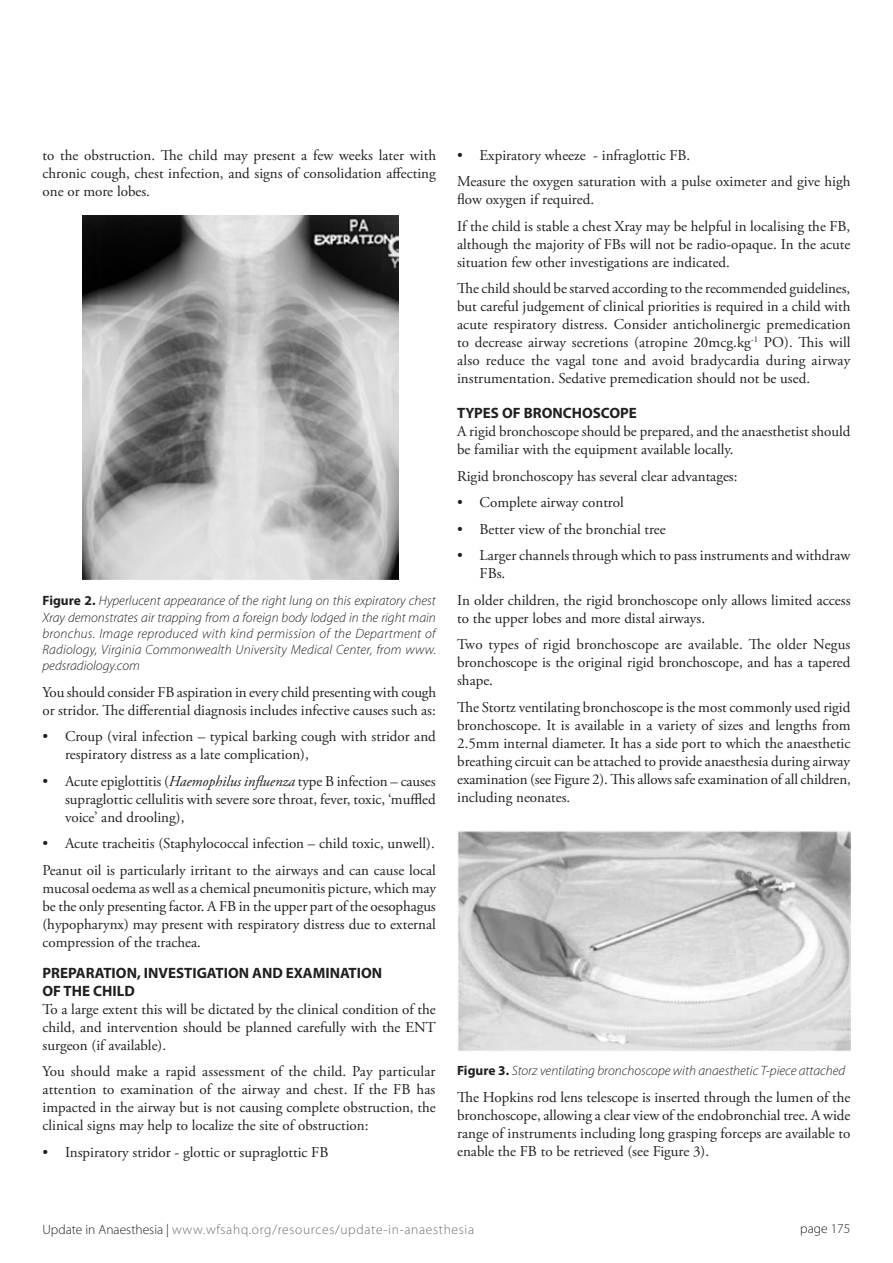
<style>
.page{position:relative;width:893px;height:1263px;background:#fff}
.page>*{position:absolute;margin:0;border:0;box-sizing:border-box;transform-origin:0 0}
.t1{font:15px/18px "Adobe Garamond Pro";color:#231f20;text-align:justify}
.t2{font:700 15px "Myriad Pro";color:#231f20}
.t3{font:italic 300 13.5px/16.2px "Myriad Pro";color:#231f20;text-align:justify}
.t4{font:300 13.5px "Myriad Pro";letter-spacing:.05em;color:#6d6e71}
.t5{font:300 13.5px "Myriad Pro";color:#231f20}
.s1{font-weight:700;font-style:normal}
.s2{font-style:italic}
.s3{color:#231f20}
</style>
<div class="page">
<img style="left:83px;top:216px;width:315px;height:363px">
<img style="left:457px;top:831px;width:393px;height:220px">
<p class="t1" style="left:43px;top:146px;width:395px">to the obstruction. The child may present a few weeks later with chronic cough, chest infection, and signs of consolidation affecting one or more lobes.</p>
<p class="t1" style="left:457px;top:142px;width:395px;line-height:26.5px">• Expiratory wheeze - infraglottic FB.<br>Measure the oxygen saturation with a pulse oximeter and give high</p>
<p class="t1" style="left:457px;top:187px;width:395px;line-height:26.5px">flow oxygen if required.<br>If the child is stable a chest Xray may be helpful in localising the FB,</p>
<p class="t1" style="left:457px;top:235px;width:395px">although the majority of FBs will not be radio-opaque. In the acute situation few other investigations are indicated.</p>
<p class="t1" style="left:457px;top:280px;width:395px">The child should be starved according to the recommended guidelines, but careful judgement of clinical priorities is required in a child with acute respiratory distress. Consider anticholinergic premedication to decrease airway secretions (atropine 20mcg.kg<sup>-1</sup> PO). This will also reduce the vagal tone and avoid bradycardia during airway instrumentation. Sedative premedication should not be used.</p>
<p class="t2" style="left:457px;top:403px;width:10px">TYPE</p>
<p class="t2" style="left:491px;top:403px;width:53px">S OF BRONCHO</p>
<p class="t2" style="left:593px;top:403px;width:18px">SCOPE</p>
<p class="t1" style="left:457px;top:423px;width:395px">A rigid bronchoscope should be prepared, and the anaesthetist should be familiar with the equipment available locally.</p>
<p class="t1" style="left:457px;top:467px;width:282px">Rigid bronchoscopy has several clear advantages:</p>
<p class="t1" style="left:457px;top:494px;width:168px">• Complete airway control</p>
<p class="t1" style="left:457px;top:521px;width:210px">• Better view of the bronchial tree</p>
<p class="t1" style="left:480px;top:547px;width:372px;text-indent:-22px">• Larger channels through which to pass instruments and withdraw<br>FBs.</p>
<p class="t1" style="left:457px;top:592px;width:395px">In older children, the rigid bronchoscope only allows limited access to the upper lobes and more distal airways.</p>
<p class="t1" style="left:457px;top:636px;width:395px">Two types of rigid bronchoscope are available. The older Negus bronchoscope is the original rigid bronchoscope, and has a tapered shape.</p>
<p class="t1" style="left:457px;top:699px;width:395px">The Stortz ventilating bronchoscope is the most commonly used rigid bronchoscope. It is available in a variety of sizes and lengths from 2.5mm internal diameter. It has a side port to which the anaesthetic breathing circuit can be attached to provide anaesthesia during airway examination (see Figure 2). This allows safe examination of all children, including neonates.</p>
<p class="t3" style="left:43px;top:593px;width:395px"><span class="s1">Figure 2.</span> Hyperlucent appearance of the right lung on this expiratory chest Xray demonstrates air trapping from a foreign body lodged in the right main bronchus. Image reproduced with kind permission of the Department of Radiology, Virginia Commonwealth University Medical Center, from www. pedsradiology.com</p>
<p class="t1" style="left:43px;top:683px;width:395px">You should consider FB aspiration in every child presenting with cough or stridor. The differential diagnosis includes infective causes such as:</p>
<p class="t1" style="left:65px;top:728px;width:372px;text-indent:-22px">• Croup (viral infection – typical barking cough with stridor and respiratory distress as a late complication),</p>
<p class="t1" style="left:65px;top:772px;width:372px;text-indent:-23px">• Acute epiglottitis (<span class="s2">Haemophilus influenza</span> type B infection – causes supraglottic cellulitis with severe sore throat, fever, toxic, ‘muffled voice’ and drooling),</p>
<p class="t1" style="left:43px;top:831px;width:395px;line-height:26.5px">• Acute tracheitis (Staphylococcal infection – child toxic, unwell).<br>Peanut oil is particularly irritant to the airways and can cause local</p>
<p class="t1" style="left:43px;top:880px;width:395px">mucosal oedema as well as a chemical pneumonitis picture, which may be the only presenting factor. A FB in the upper part of the oesophagus (hypopharynx) may present with respiratory distress due to external compression of the trachea.</p>
<p class="t2" style="left:43px;top:963px;width:10px">PREPARATION</p>
<p class="t2" style="left:137px;top:963px;width:80px">, INVESTIGATION</p>
<p class="t2" style="left:252px;top:963px;width:11px">AND</p>
<p class="t2" style="left:286px;top:963px;width:27px">EXAMINATION</p>
<p class="t2" style="left:43px;top:981px;width:31px">OF THE</p>
<p class="t2" style="left:93px;top:981px;width:10px">CHILD</p>
<p class="t1" style="left:43px;top:1000px;width:395px">To a large extent this will be dictated by the clinical condition of the child, and intervention should be planned carefully with the ENT surgeon (if available).</p>
<p class="t1" style="left:43px;top:1063px;width:395px">You should make a rapid assessment of the child. Pay particular attention to examination of the airway and chest. If the FB has impacted in the airway but is not causing complete obstruction, the clinical signs may help to localize the site of obstruction:</p>
<p class="t1" style="left:43px;top:1143px;width:287px">• Inspiratory stridor - glottic or supraglottic FB</p>
<p class="t3" style="left:457px;top:1062px;width:390px"><span class="s1">Figure 3.</span> Storz ventilating bronchoscope with anaesthetic T-piece attached</p>
<p class="t1" style="left:457px;top:1088px;width:395px">The Hopkins rod lens telescope is inserted through the lumen of the bronchoscope, allowing a clear view of the endobronchial tree. A wide range of instruments including long grasping forceps are available to enable the FB to be retrieved (see Figure 3).</p>
<p class="t4" style="left:43px;top:1221px;width:433px"><span class="s3">Update in Anaesthesia |</span> www.wfsahq.org/resources/update-in-anaesthesia</p>
<p class="t5" style="left:800px;top:1221px;width:52px">page 175</p>
</div>
